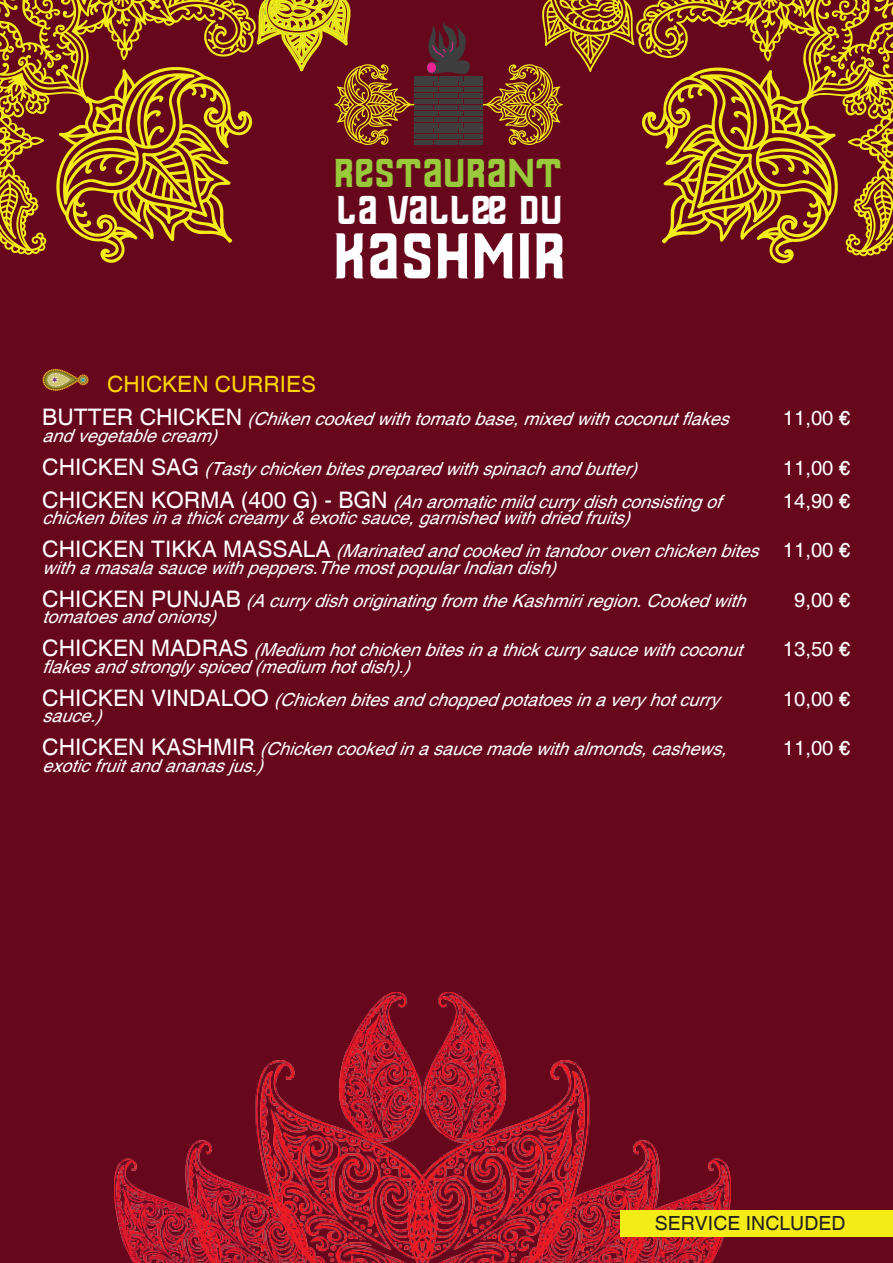
<style>
.page{position:relative;width:893px;height:1263px;background:#66071c}
.page>*{position:absolute;margin:0;border:0;box-sizing:border-box;transform-origin:0 0}
.t1{font:60px "Thailandesa";color:#fff}
.t2{font:37.5px "Thailandesa";letter-spacing:-.01em;color:#fff}
.t3{font:37.5px "Thailandesa";letter-spacing:-.01em;color:#99ca3b}
.t4{font:22.8px "Helvetica";color:#fff}
.t5{font:22.5px "Helvetica";color:#fed503}
.t6{font:20.25px/33px "Helvetica";color:#fff}
.t7{font:19.5px "Helvetica";color:#231f20}
.t8{font:italic 18px/16.5px "Helvetica";color:#fff}
.s1{font-style:normal;font-size:22.8px}
</style>
<div class="page">
<img style="left:115px;top:992px;width:615px;height:271px">
<div style="left:621px;top:1210px;width:272px;height:27px;background:#f4ec17"></div>
<svg style="left:839px;top:0;width:54px;height:257px"></svg>
<svg style="left:0;top:0;width:55px;height:255px"></svg>
<svg style="left:42px;top:369px;width:47px;height:22px"></svg>
<div style="left:464px;top:76px;width:11px;height:5px;background:#3e3e3f"></div>
<div style="left:472px;top:81px;width:11px;height:5px;background:#3e3e3f"></div>
<div style="left:464px;top:87px;width:11px;height:5px;background:#3e3e3f"></div>
<div style="left:472px;top:93px;width:11px;height:5px;background:#3e3e3f"></div>
<div style="left:464px;top:99px;width:11px;height:5px;background:#3e3e3f"></div>
<div style="left:472px;top:105px;width:11px;height:5px;background:#3e3e3f"></div>
<div style="left:464px;top:111px;width:11px;height:5px;background:#3e3e3f"></div>
<hr style="left:472px;top:117px;width:11px;height:4px;background:#3e3e3f">
<hr style="left:464px;top:123px;width:11px;height:4px;background:#3e3e3f">
<div style="left:472px;top:128px;width:11px;height:5px;background:#3e3e3f"></div>
<div style="left:464px;top:134px;width:11px;height:5px;background:#3e3e3f"></div>
<div style="left:472px;top:140px;width:11px;height:5px;background:#3e3e3f"></div>
<svg style="left:55px;top:0;width:416px;height:263px"></svg>
<svg style="left:477px;top:0;width:362px;height:264px"></svg>
<h2 class="t3" style="left:333px;top:150px;width:230px">RESTAURANT</h2>
<h2 class="t2" style="left:336px;top:188px;width:228px">LA VALLÉE DU</h2>
<h1 class="t1" style="left:333px;top:221px;width:235px">KASHMIR</h1>
<p class="t5" style="left:107px;top:371px;width:31px">CHICKEN</p>
<p class="t5" style="left:215px;top:371px;width:16px">CURRIES</p>
<p class="t4" style="left:42px;top:404px;width:31px">BUTTER</p>
<p class="t4" style="left:140px;top:404px;width:32px">CHICKEN</p>
<p class="t8" style="left:247px;top:411px;width:491px">(Chikencookedwithtomatobase,mixedwithcoconutflakes</p>
<p class="t8" style="left:42px;top:428px;width:184px">andvegetablecream)</p>
<p class="t4" style="left:42px;top:454px;width:32px">CHICKEN</p>
<p class="t4" style="left:151px;top:454px;width:17px">SAG</p>
<p class="t8" style="left:204px;top:461px;width:442px">(Tastychickenbitespreparedwithspinachandbutter)</p>
<p class="t4" style="left:42px;top:487px;width:32px">CHICKEN</p>
<p class="t4" style="left:151px;top:487px;width:33px">KORMA</p>
<p class="t8" style="left:42px;top:494px;width:688px;text-indent:199px"><span class="s1">( 4 0 0 G ) - B G N</span> (Anaromaticmildcurrydishconsistingof chickenbitesinathickcreamy&amp;exoticsauce,garnishedwithdriedfruits)</p>
<p class="t4" style="left:42px;top:536px;width:32px">CHICKEN</p>
<p class="t4" style="left:151px;top:536px;width:28px">TIKKA</p>
<p class="t4" style="left:223px;top:536px;width:35px">MASSALA</p>
<p class="t8" style="left:42px;top:543px;width:725px;text-indent:293px">(Marinatedandcookedintandoorovenchickenbites withamasalasaucewithpeppers.ThemostpopularIndiandish)</p>
<p class="t4" style="left:42px;top:586px;width:32px">CHICKEN</p>
<p class="t4" style="left:151px;top:586px;width:31px">PUNJAB</p>
<p class="t8" style="left:246px;top:593px;width:509px">(Acurrydishoriginatingfrom theKashmiriregion.Cookedwith</p>
<p class="t8" style="left:42px;top:609px;width:183px">tomatoesandonions)</p>
<p class="t4" style="left:42px;top:635px;width:32px">CHICKEN</p>
<p class="t4" style="left:151px;top:635px;width:36px">MADRAS</p>
<p class="t8" style="left:42px;top:642px;width:709px;text-indent:211px">(Medium hotchickenbitesinathickcurrysaucewithcoconut flakesandstronglyspiced(medium hotdish).)</p>
<p class="t4" style="left:42px;top:685px;width:32px">CHICKEN</p>
<p class="t4" style="left:151px;top:685px;width:31px">VINDALOO</p>
<p class="t8" style="left:274px;top:692px;width:455px">(Chickenbitesandchoppedpotatoesinaveryhotcurry</p>
<p class="t8" style="left:42px;top:700px;width:693px;line-height:33px">sauce.)<br><span class="s1">C H I C K E N K A S H M I R</span> (Chickencookedinasaucemadewithalmonds,cashews,</p>
<p class="t8" style="left:42px;top:758px;width:230px">exoticfruitandananasjus.)</p>
<p class="t6" style="left:783px;top:402px;width:69px">11,00 €</p>
<p class="t6" style="left:783px;top:452px;width:69px">11,00 €<br>14,90 €</p>
<p class="t6" style="left:783px;top:534px;width:69px">11,00 €</p>
<p class="t6" style="left:794px;top:584px;width:58px">9,00 €</p>
<p class="t6" style="left:783px;top:633px;width:69px">13,50 €</p>
<p class="t6" style="left:783px;top:683px;width:69px">10,00 €</p>
<p class="t6" style="left:783px;top:732px;width:69px">11,00 €</p>
<p class="t7" style="left:655px;top:1212px;width:192px">SERVICE INCLUDED</p>
</div>
